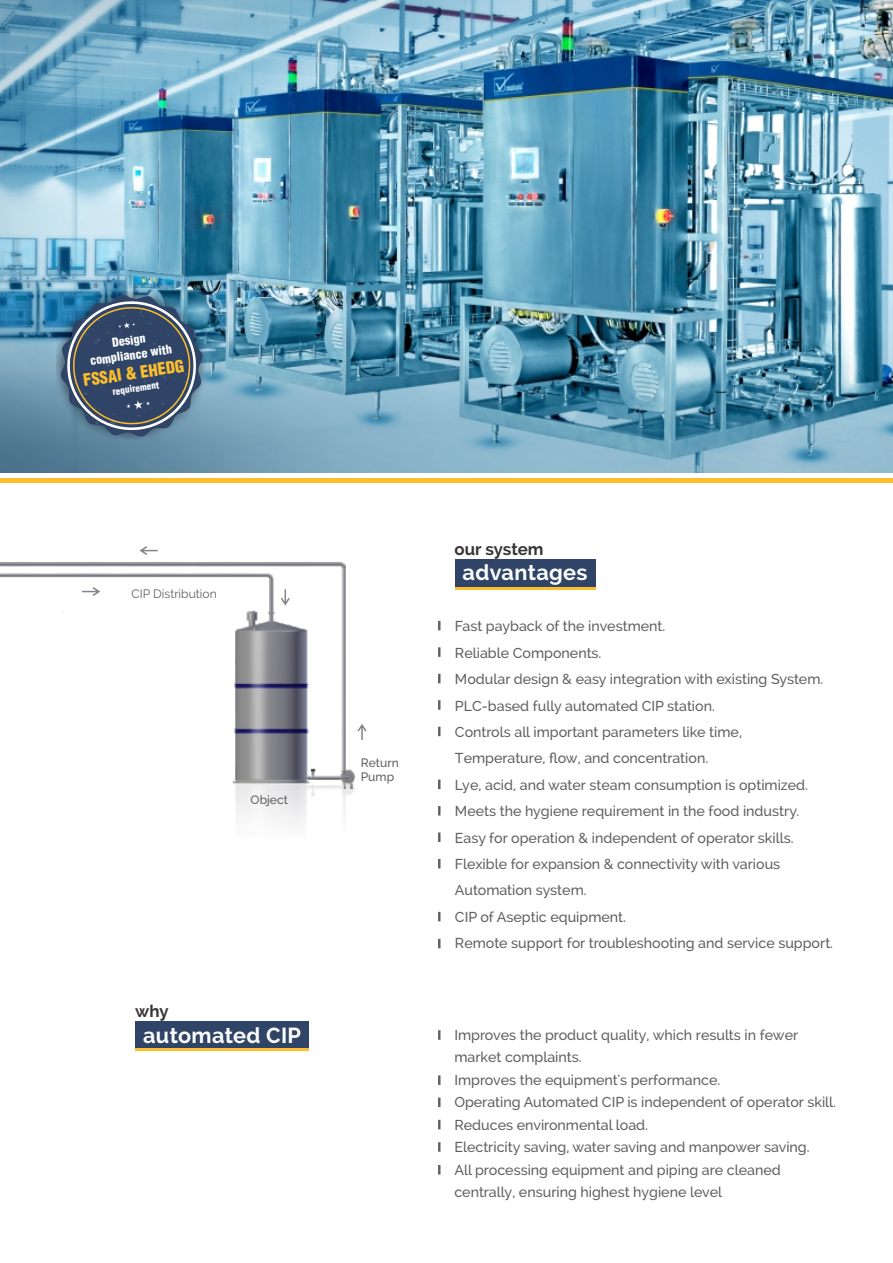
<style>
.page{position:relative;width:893px;height:1263px;background:#fff}
.page>*{position:absolute;margin:0;border:0;box-sizing:border-box;transform-origin:0 0}
.t1{font:700 21.6px "Raleway";letter-spacing:.015em;color:#fefefe}
.t2{font:700 16.8px "Raleway";color:#373435}
.t3{font:900 condensed 16.5px "Helvetica";color:#fdbe2d}
.t4{font:500 14.25px/26.4px "Raleway";color:#606062}
.t5{font:900 condensed 12.15px/14.7px "Helvetica";color:#fefefe;text-align:center}
.t6{font:500 12.15px/14.2px "Raleway";color:#606062}
.t7{font:12.15px "Raleway";color:#606062}
.t8{font:900 condensed 9.45px "Helvetica";color:#fefefe}
</style>
<div class="page">
<img style="left:0;top:0;width:893px;height:473px">
<img style="left:0;top:422px;width:415px;height:249px">
<img style="left:232px;top:671px;width:123px;height:154px">
<hr style="left:0;top:479px;width:893px;height:4px;background:#fdbe2d">
<img style="left:57px;top:291px;width:149px;height:149px">
<svg style="left:60px;top:294px;width:143px;height:143px;background:#48627c"></svg>
<svg style="left:139px;top:546px;width:19px;height:9px"></svg>
<svg style="left:82px;top:587px;width:18px;height:9px"></svg>
<svg style="left:281px;top:589px;width:9px;height:16px"></svg>
<div style="left:136px;top:1021px;width:173px;height:27px;background:#2f4466"></div>
<hr style="left:136px;top:1048px;width:173px;height:3px;background:#fdbe2d">
<svg style="left:438px;top:1030px;width:2px;height:10px"></svg>
<svg style="left:438px;top:1075px;width:2px;height:10px"></svg>
<svg style="left:438px;top:1097px;width:2px;height:10px"></svg>
<svg style="left:438px;top:1120px;width:2px;height:9px"></svg>
<svg style="left:438px;top:1142px;width:2px;height:10px"></svg>
<div style="left:455px;top:560px;width:141px;height:27px;background:#2f4466"></div>
<hr style="left:455px;top:587px;width:141px;height:2px;background:#fdbe2d">
<svg style="left:438px;top:912px;width:2px;height:9px"></svg>
<svg style="left:438px;top:621px;width:2px;height:9px"></svg>
<svg style="left:438px;top:647px;width:2px;height:10px"></svg>
<svg style="left:438px;top:674px;width:2px;height:9px"></svg>
<svg style="left:438px;top:700px;width:2px;height:10px"></svg>
<svg style="left:438px;top:727px;width:2px;height:9px"></svg>
<svg style="left:438px;top:779px;width:2px;height:10px"></svg>
<svg style="left:438px;top:806px;width:2px;height:9px"></svg>
<svg style="left:438px;top:832px;width:2px;height:10px"></svg>
<svg style="left:438px;top:859px;width:2px;height:9px"></svg>
<svg style="left:357px;top:724px;width:10px;height:16px"></svg>
<svg style="left:438px;top:939px;width:2px;height:9px"></svg>
<svg style="left:438px;top:1165px;width:2px;height:9px"></svg>
<p class="t5" style="left:87px;top:340px;width:84px;rotate:-8deg">Design compliance with</p>
<p class="t3" style="left:82px;top:374px;width:103px;rotate:-8deg">FSSAI &amp; EHEDG</p>
<p class="t8" style="left:112px;top:388px;width:48px;rotate:-8deg">requirement</p>
<p class="t7" style="left:132px;top:587px;width:87px">CIP Distribution</p>
<p class="t6" style="left:251px;top:792px;width:39px">Object</p>
<p class="t6" style="left:361px;top:755px;width:40px">Return<br>Pump</p>
<p class="t2" style="left:455px;top:539px;width:90px">our system</p>
<h1 class="t1" style="left:463px;top:560px;width:126px">advantages</h1>
<p class="t4" style="left:455px;top:613px;width:380px">Fast payback of the investment.<br>Reliable Components.<br>Modular design &amp; easy integration with existing System.<br>PLC-based fully automated CIP station.<br>Controls all important parameters like time, Temperature, flow, and concentration.<br>Lye, acid, and water steam consumption is optimized.<br>Meets the hygiene requirement in the food industry.<br>Easy for operation &amp; independent of operator skills.<br>Flexible for expansion &amp; connectivity with various Automation system.<br>CIP of Aseptic equipment.<br>Remote support for troubleshooting and service support.</p>
<p class="t2" style="left:135px;top:1001px;width:35px">why</p>
<h1 class="t1" style="left:143px;top:1022px;width:159px">automated CIP</h1>
<p class="t4" style="left:454px;top:1023px;width:383px;line-height:22.5px">Improves the product quality, which results in fewer market complaints.<br>Improves the equipment's performance.<br>Operating Automated CIP is independent of operator skill.<br>Reduces environmental load.<br>Electricity saving, water saving and manpower saving.<br>All processing equipment and piping are cleaned centrally, ensuring highest hygiene level</p>
</div>
